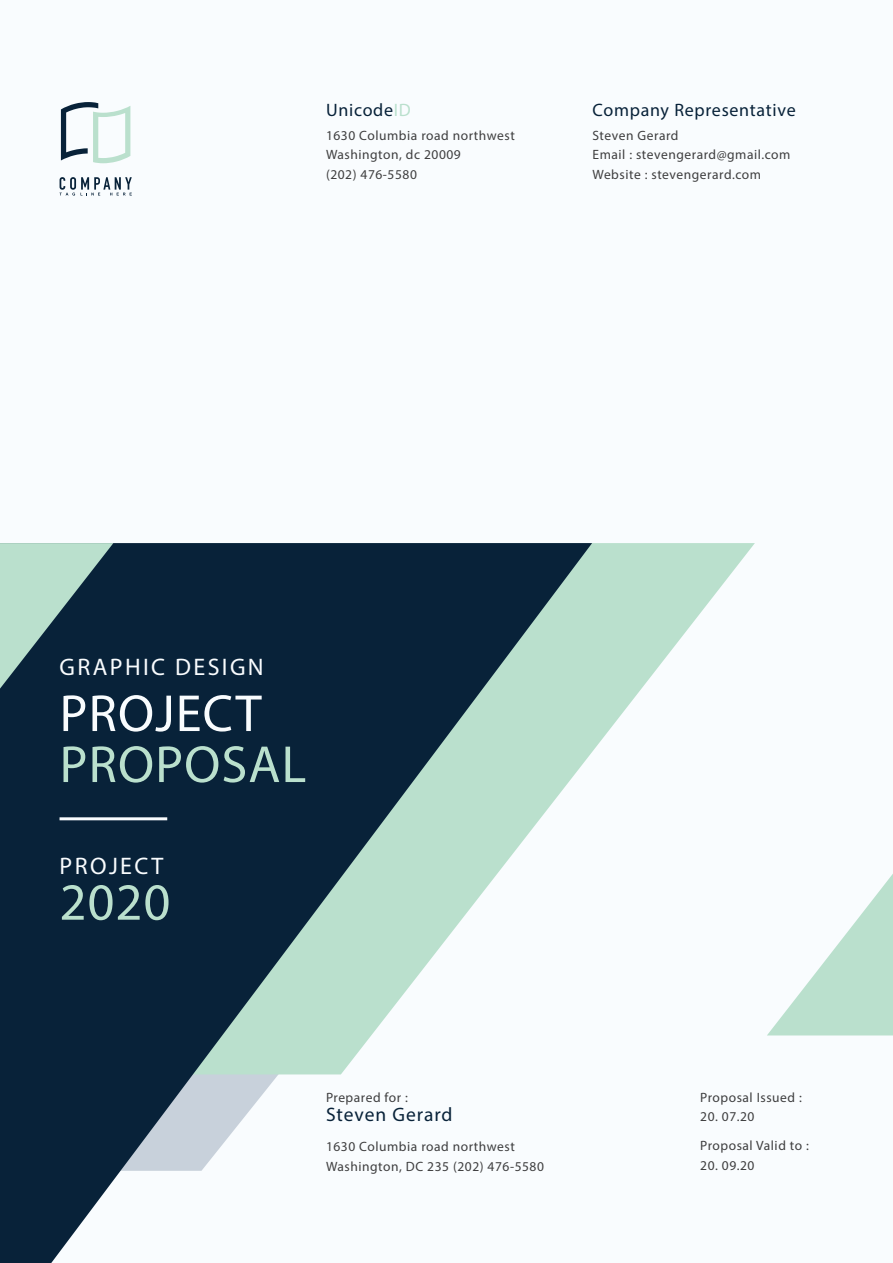
<style>
.page{position:relative;width:893px;height:1263px;background:#f9fcfe}
.page>*{position:absolute;margin:0;border:0;box-sizing:border-box;transform-origin:0 0}
.t1{font:52.5px "Myriad Pro";letter-spacing:.02em;color:#bae0cd}
.t2{font:52.5px "Myriad Pro";letter-spacing:.02em;color:#f9fcfe}
.title_4{font:24px "Myriad Pro";letter-spacing:.1em;color:#f9fcfe}
.title_2{font:19.5px "Myriad Pro";letter-spacing:.05em;color:#082239}
.t3{font:18px "Myriad Pro";letter-spacing:.04em;color:#082239}
.body_text{font:13.5px "Myriad Pro";letter-spacing:.04em;color:#3e3e3f}
.s1{color:#bae0cd}
</style>
<div class="page">
<svg style="left:61px;top:102px;width:69px;height:61px"></svg>
<svg style="left:60px;top:177px;width:72px;height:19px"></svg>
<svg style="left:592px;top:543px;width:163px;height:209px"></svg>
<svg style="left:0;top:543px;width:592px;height:720px;fill:#082239"></svg>
<hr style="left:60px;top:817px;width:107px;height:3px;background:#f9fcfe">
<svg style="left:0;top:543px;width:113px;height:146px"></svg>
<svg style="left:767px;top:874px;width:126px;height:161px"></svg>
<p class="t3" style="left:326px;top:99px;width:86px">Unicode<span class="s1">ID</span></p>
<p class="t3" style="left:592px;top:99px;width:205px">Company Representative</p>
<p class="body_text" style="left:326px;top:127px;width:190px">1630 Columbia road northwest</p>
<p class="body_text" style="left:326px;top:146px;width:136px">Washington, dc 20009</p>
<p class="body_text" style="left:326px;top:166px;width:92px">(202) 476-5580</p>
<p class="body_text" style="left:592px;top:127px;width:88px">Steven Gerard</p>
<p class="body_text" style="left:592px;top:146px;width:199px">Email : stevengerard@gmail.com</p>
<p class="body_text" style="left:592px;top:166px;width:170px">Website : stevengerard.com</p>
<p class="title_4" style="left:60px;top:652px;width:206px">GRAPHIC DESIGN</p>
<p class="t2" style="left:60px;top:681px;width:204px">PROJECT</p>
<p class="t1" style="left:60px;top:732px;width:248px">PROPOSAL</p>
<p class="title_4" style="left:60px;top:851px;width:105px">PROJECT</p>
<p class="t1" style="left:60px;top:870px;width:112px">2020</p>
<p class="body_text" style="left:326px;top:1089px;width:83px">Prepared for :</p>
<p class="title_2" style="left:326px;top:1102px;width:128px">Steven Gerard</p>
<p class="body_text" style="left:326px;top:1138px;width:190px">1630 Columbia road northwest</p>
<p class="body_text" style="left:326px;top:1158px;width:219px">Washington, DC 235 (202) 476-5580</p>
<p class="body_text" style="left:700px;top:1089px;width:103px">Proposal Issued :</p>
<p class="body_text" style="left:700px;top:1108px;width:56px">20. 07.20</p>
<p class="body_text" style="left:700px;top:1137px;width:110px">Proposal Valid to :</p>
<p class="body_text" style="left:700px;top:1157px;width:56px">20. 09.20</p>
</div>
